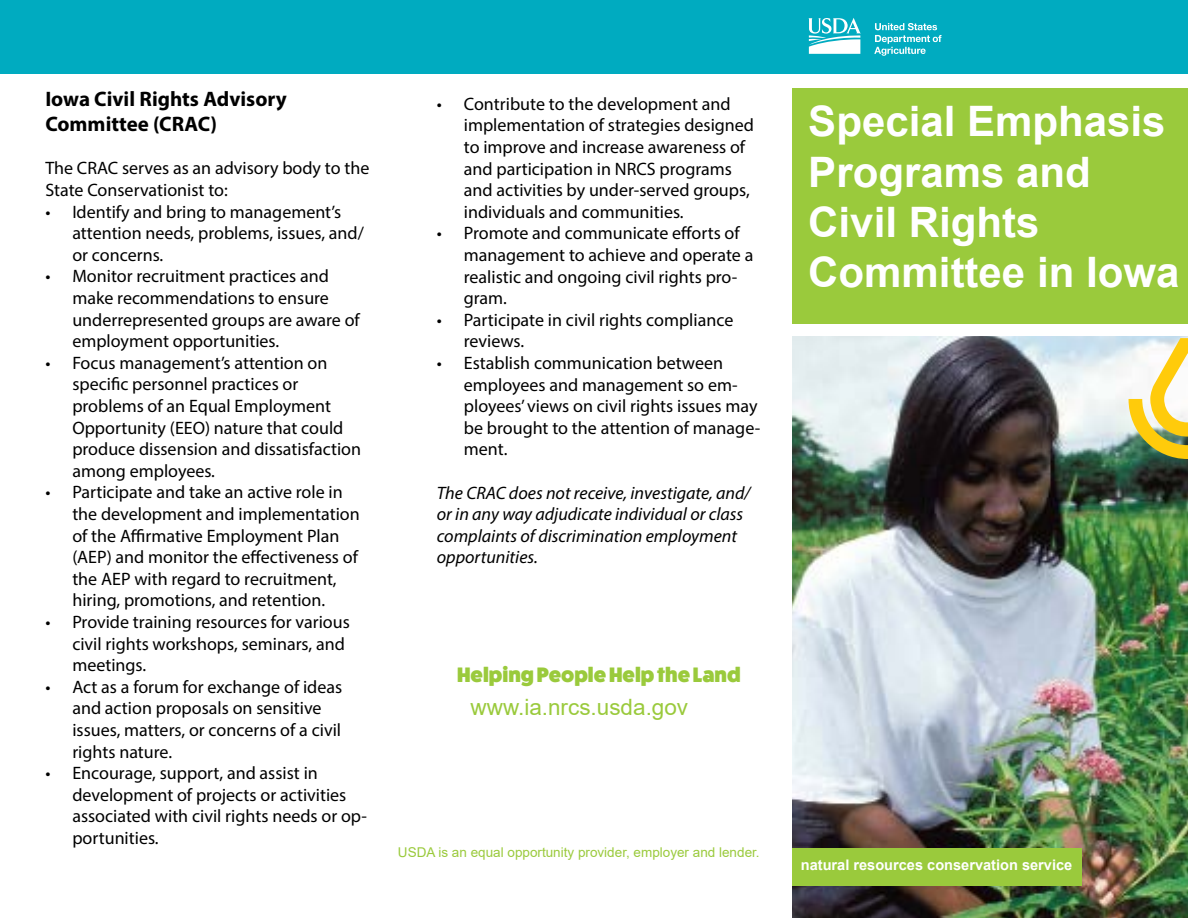
<style>
.page{position:relative;width:1188px;height:918px;background:#fff}
.page>*{position:absolute;margin:0;border:0;box-sizing:border-box;transform-origin:0 0}
.t1{font:700 42px/50.4px "Arial";color:#fff}
.t2{font:22.5px "Arial";color:#9aca3c}
.t3{font:700 21px/25.2px "Myriad Pro";color:#000}
.t4{font:800 21px "Fat Frank";color:#9aca3c}
.t5{font:18px/21.6px "Myriad Pro";color:#000}
.t6{font:italic 18px/21.6px "Myriad Pro";color:#000}
.t7{font:700 14.55px "Arial";color:#fff}
.t8{font:13.5px "Arial";color:#9aca3c}
</style>
<div class="page">
<div style="left:793px;top:89px;width:395px;height:235px;background:#9aca3c"></div>
<div style="left:0;top:0;width:1188px;height:74px;background:#00abc0"></div>
<svg style="left:808px;top:18px;width:53px;height:36px"></svg>
<svg style="left:874px;top:23px;width:68px;height:33px"></svg>
<img style="left:793px;top:336px;width:395px;height:582px">
<svg style="left:1129px;top:338px;width:59px;height:121px"></svg>
<div style="left:793px;top:848px;width:289px;height:38px;background:#9aca3c"></div>
<p class="t3" style="left:45px;top:86px;width:243px">Iowa Civil Rights Advisory<br>Committee (CRAC)</p>
<p class="t5" style="left:45px;top:157px;width:326px">The CRAC serves as an advisory body to the<br>State Conservationist to:</p>
<p class="t5" style="left:72px;top:201px;width:293px;text-indent:-27px">• Identify and bring to management’s attention needs, problems, issues, and/ or concerns.</p>
<p class="t5" style="left:72px;top:265px;width:289px;text-indent:-27px">• Monitor recruitment practices and make recommendations to ensure underrepresented groups are aware of employment opportunities.</p>
<p class="t5" style="left:72px;top:352px;width:290px;text-indent:-27px">• Focus management’s attention on specific personnel practices or problems of an Equal Employment<br>Opportunity (EEO) nature that could produce dissension and dissatisfaction among employees.</p>
<p class="t5" style="left:72px;top:481px;width:289px;text-indent:-27px">• Participate and take an active role in the development and implementation of the Affirmative Employment Plan (AEP) and monitor the effectiveness of the AEP with regard to recruitment, hiring, promotions, and retention.</p>
<p class="t5" style="left:72px;top:611px;width:279px;text-indent:-27px">• Provide training resources for various civil rights workshops, seminars, and meetings.</p>
<p class="t5" style="left:72px;top:676px;width:271px;text-indent:-27px">• Act as a forum for exchange of ideas and action proposals on sensitive issues, matters, or concerns of a civil rights nature.</p>
<p class="t5" style="left:72px;top:762px;width:296px;text-indent:-27px">• Encourage, support, and assist in development of projects or activities associated with civil rights needs or op&shy;portunities.</p>
<p class="t5" style="left:464px;top:93px;width:292px;text-indent:-27px">• Contribute to the development and implementation of strategies designed to improve and increase awareness of and participation in NRCS programs and activities by under-served groups, individuals and communities.</p>
<p class="t5" style="left:464px;top:222px;width:291px;text-indent:-27px">• Promote and communicate efforts of management to achieve and operate a realistic and ongoing civil rights pro&shy;gram.</p>
<p class="t5" style="left:464px;top:309px;width:271px;text-indent:-27px">• Participate in civil rights compliance reviews.</p>
<p class="t5" style="left:464px;top:352px;width:298px;text-indent:-27px">• Establish communication between employees and management so em&shy;ployees’ views on civil rights issues may be brought to the attention of manage&shy;ment.</p>
<p class="t6" style="left:437px;top:481px;width:315px">The CRAC does not receive, investigate, and/ or in any way adjudicate individual or class complaints of discrimination employment opportunities.</p>
<p class="t4" style="left:457px;top:663px;width:285px">Helping People Help the Land</p>
<p class="t2" style="left:471px;top:692px;width:219px">www.ia.nrcs.usda.gov</p>
<p class="t8" style="left:398px;top:843px;width:363px">USDA is an equal opportunity provider, employer and lender.</p>
<h1 class="t1" style="left:808px;top:97px;width:373px">Special Emphasis<br>Programs and<br>Civil Rights<br>Committee in Iowa</h1>
<p class="t7" style="left:801px;top:855px;width:273px">natural resources conservation service</p>
</div>
